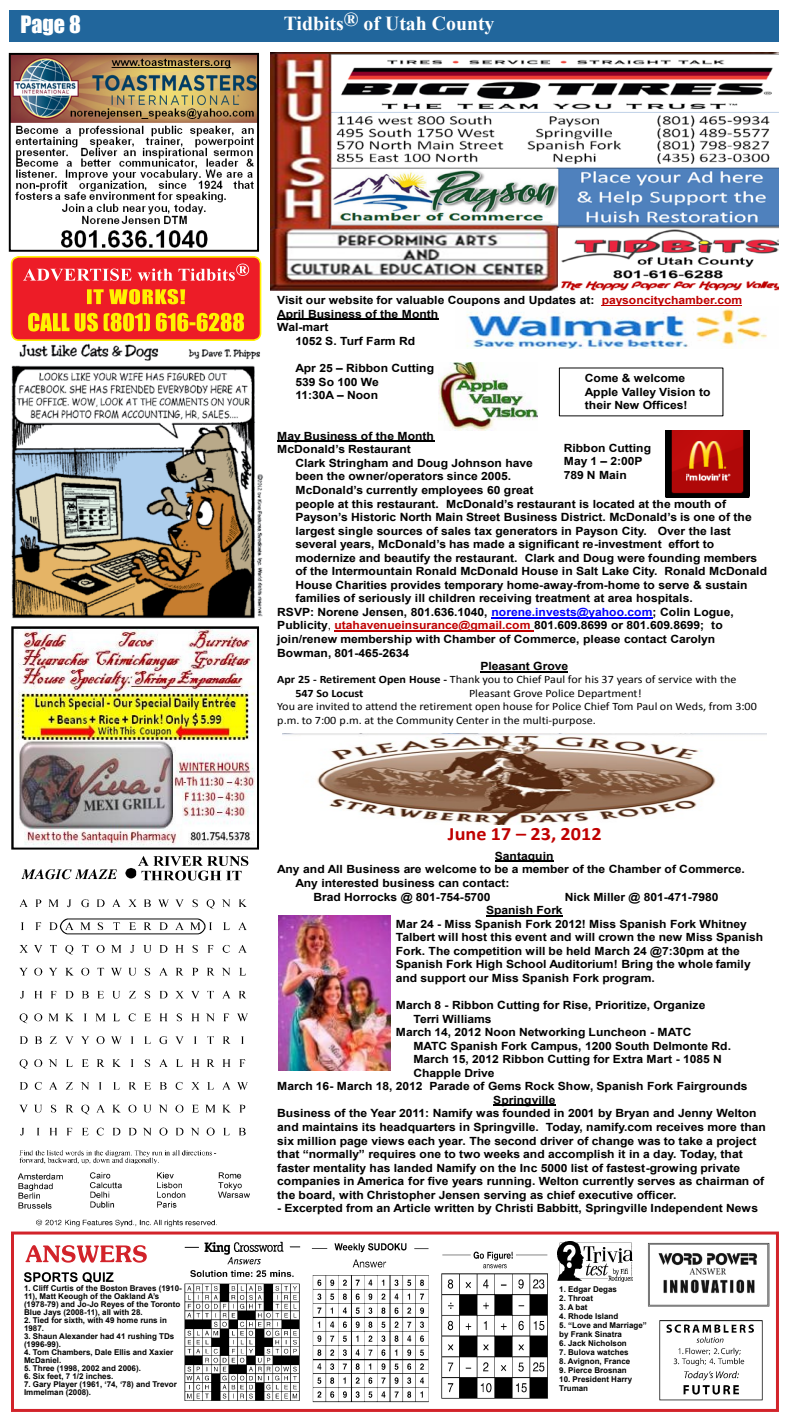
<style>
.page{position:relative;width:790px;height:1422px;background:#fff}
.page>*{position:absolute;margin:0;border:0;box-sizing:border-box;transform-origin:0 0}
.t1{font:22px "Impact";color:#fff}
.t2{font:700 19.8px "Times New Roman";color:#fff}
.t3{font:700 18.8px "Calibri";color:#c00000;scale:1.07 1}
.t4{font:700 11.3px/13.6px "Arial";color:#000;scale:1.07 1}
.t5{font:11.3px/13.6px "Calibri";color:#000;scale:1.07 1}
.t6{font:700 8px/8px "Arial";color:#000}
.s1{color:#c00000}
.s2{color:#00f}
.s3{font-weight:400}
.s4{font-weight:700}
</style>
<div class="page">
<img style="left:11px;top:343px;width:252px;height:276px">
<img style="left:666px;top:430px;width:84px;height:68px">
<img style="left:439px;top:363px;width:99px;height:68px">
<img style="left:283px;top:733px;width:484px;height:92px">
<hr style="left:602px;top:305px;width:140px;height:1px;background:#c00000">
<hr style="left:277px;top:319px;width:161px;height:1px;background:#000">
<hr style="left:277px;top:441px;width:157px;height:1px;background:#000">
<hr style="left:491px;top:617px;width:161px;height:1px;background:#00f">
<hr style="left:334px;top:631px;width:200px;height:1px;background:#c00000">
<hr style="left:480px;top:671px;width:88px;height:1px;background:#000">
<hr style="left:495px;top:861px;width:59px;height:1px;background:#000">
<hr style="left:486px;top:915px;width:77px;height:1px;background:#000">
<hr style="left:493px;top:1105px;width:62px;height:1px;background:#000">
<img style="left:270px;top:53px;width:509px;height:238px">
<img style="left:466px;top:306px;width:301px;height:42px">
<img style="left:278px;top:915px;width:112px;height:156px">
<svg style="left:26px;top:1245px;width:121px;height:18px"></svg>
<div style="left:11px;top:1232px;width:768px;height:180px;border:3px solid #d2232a"></div>
<img style="left:311px;top:1243px;width:118px;height:160px">
<img style="left:184px;top:1241px;width:117px;height:160px">
<svg style="left:24px;top:1272px;width:90px;height:11px"></svg>
<img style="left:557px;top:1241px;width:76px;height:41px">
<img style="left:648px;top:1242px;width:122px;height:64px">
<img style="left:441px;top:1251px;width:107px;height:148px">
<img style="left:659px;top:1320px;width:104px;height:81px">
<div style="left:10px;top:10px;width:769px;height:31px;background:#21669c"></div>
<img style="left:12px;top:855px;width:247px;height:377px">
<img style="left:14px;top:629px;width:241px;height:218px">
<div style="left:11px;top:626px;width:248px;height:224px;border:2px solid #000"></div>
<img style="left:12px;top:56px;width:244px;height:192px">
<div style="left:9px;top:53px;width:250px;height:199px;border:2px solid #000"></div>
<div style="left:12px;top:257px;width:249px;height:83px;background:#ed1c27;border-radius:7px"></div>
<div style="left:11px;top:256px;width:250px;height:85px;border:2px solid #fff200;border-radius:7px"></div>
<svg style="left:23px;top:264px;width:226px;height:17px"></svg>
<svg style="left:87px;top:289px;width:98px;height:15px"></svg>
<svg style="left:28px;top:313px;width:216px;height:19px"></svg>
<h1 class="t1" style="left:20px;top:8px;width:62px">Page 8</h1>
<h2 class="t2" style="left:284px;top:9px;width:212px">Tidbits® of Utah County</h2>
<p class="t4" style="left:277px;top:294px;width:436px">Visit our website for valuable Coupons and Updates at: <span class="s1">paysoncitychamber.com</span></p>
<p class="t4" style="left:277px;top:307px;width:152px">April Business of the Month</p>
<p class="t4" style="left:277px;top:321px;width:49px">Wal-mart</p>
<p class="t4" style="left:295px;top:334px;width:114px">1052 S. Turf Farm Rd</p>
<p class="t4" style="left:295px;top:362px;width:131px">Apr 25 – Ribbon Cutting<br>539 So 100 We<br>11:30A – Noon</p>
<p class="t4" style="left:277px;top:429px;width:148px">May Business of the Month<br>McDonald’s Restaurant</p>
<p class="t4" style="left:295px;top:456px;width:223px">Clark Stringham and Doug Johnson have</p>
<p class="t4" style="left:295px;top:470px;width:203px">been the owner/operators since 2005.</p>
<p class="t4" style="left:295px;top:484px;width:224px">McDonald’s currently employees 60 great</p>
<p class="t4" style="left:295px;top:497px;width:404px">people at this restaurant. McDonald’s restaurant is located at the mouth of</p>
<p class="t4" style="left:295px;top:511px;width:428px">Payson’s Historic North Main Street Business District. McDonald’s is one of the</p>
<p class="t4" style="left:295px;top:524px;width:409px">largest single sources of sales tax generators in Payson City. Over the last</p>
<p class="t4" style="left:295px;top:538px;width:393px">several years, McDonald’s has made a significant re-investment effort to</p>
<p class="t4" style="left:295px;top:551px;width:433px">modernize and beautify the restaurant. Clark and Doug were founding members</p>
<p class="t4" style="left:295px;top:565px;width:442px">of the Intermountain Ronald McDonald House in Salt Lake City. Ronald McDonald</p>
<p class="t4" style="left:295px;top:578px;width:424px">House Charities provides temporary home-away-from-home to serve &amp; sustain</p>
<p class="t4" style="left:295px;top:592px;width:373px">families of seriously ill children receiving treatment at area hospitals.</p>
<p class="t4" style="left:277px;top:606px;width:428px">RSVP: Norene Jensen, 801.636.1040, <span class="s2">norene.invests@yahoo.com</span>; Colin Logue,</p>
<p class="t4" style="left:277px;top:619px;width:418px">Publicity<span class="s3">,</span> <span class="s1">utahavenueinsurance@gmail.com</span> 801.609.8699 or 801.609.8699; to</p>
<p class="t4" style="left:277px;top:633px;width:411px">join/renew membership with Chamber of Commerce, please contact Carolyn</p>
<p class="t4" style="left:277px;top:646px;width:125px">Bowman, 801-465-2634</p>
<p class="t4" style="left:480px;top:660px;width:84px">Pleasant Grove</p>
<p class="t5" style="left:295px;top:672px;width:414px;text-indent:-18px"><span class="s4">Apr 25 - Retirement Open House -</span> Thank you to Chief Paul for his 37 years of service with the<br><span class="s4">547 So Locust</span></p>
<p class="t4" style="left:585px;top:372px;width:119px">Come &amp; welcome<br>Apple Valley Vision to their New Offices!</p>
<p class="t4" style="left:564px;top:441px;width:83px">Ribbon Cutting<br>May 1 – 2:00P<br>789 N Main</p>
<p class="t5" style="left:277px;top:686px;width:450px;text-indent:192px">Pleasant Grove Police Department!<br>You are invited to attend the retirement open house for Police Chief Tom Paul on Weds, from 3:00 p.m. to 7:00 p.m. at the Community Center in the multi-purpose.</p>
<h3 class="t3" style="left:448px;top:822px;width:145px">June 17 – 23, 2012</h3>
<p class="t6" style="left:24px;top:1285px;width:159px">1. Cliff Curtis of the Boston Braves (1910- 11), Matt Keough of the Oakland A’s (1978-79) and Jo-Jo Reyes of the Toronto Blue Jays (2008-11), all with 28.</p>
<p class="t6" style="left:24px;top:1317px;width:145px">2. Tied for sixth, with 49 home runs in<br>1987.</p>
<p class="t6" style="left:24px;top:1333px;width:152px">3. Shaun Alexander had 41 rushing TDs (1996-99).</p>
<p class="t6" style="left:24px;top:1349px;width:151px">4. Tom Chambers, Dale Ellis and Xaxier<br>McDaniel.</p>
<p class="t6" style="left:24px;top:1365px;width:118px">5. Three (1998, 2002 and 2006).</p>
<p class="t6" style="left:24px;top:1373px;width:91px">6. Six feet, 7 1/2 inches.</p>
<p class="t6" style="left:24px;top:1381px;width:154px">7. Gary Player (1961, ‘74, ‘78) and Trevor<br>Immelman (2008).</p>
<p class="t4" style="left:495px;top:850px;width:56px">Santaquin</p>
<p class="t4" style="left:277px;top:863px;width:438px">Any and All Business are welcome to be a member of the Chamber of Commerce.</p>
<p class="t4" style="left:295px;top:877px;width:202px">Any interested business can contact:</p>
<p class="t4" style="left:314px;top:890px;width:167px">Brad Horrocks @ 801-754-5700</p>
<p class="t4" style="left:565px;top:890px;width:145px">Nick Miller @ 801-471-7980</p>
<p class="t4" style="left:396px;top:904px;width:345px;text-indent:90px">Spanish Fork<br>Mar 24 - Miss Spanish Fork 2012! Miss Spanish Fork Whitney Talbert will host this event and will crown the new Miss Spanish Fork. The competition will be held March 24 @7:30pm at the Spanish Fork High School Auditorium! Bring the whole family and support our Miss Spanish Fork program.</p>
<p class="t4" style="left:396px;top:999px;width:291px">March 8 - Ribbon Cutting for Rise, Prioritize, Organize</p>
<p class="t4" style="left:413px;top:1012px;width:75px">Terri Williams</p>
<p class="t4" style="left:396px;top:1026px;width:278px">March 14, 2012 Noon Networking Luncheon - MATC</p>
<p class="t4" style="left:413px;top:1039px;width:298px">MATC Spanish Fork Campus, 1200 South Delmonte Rd.</p>
<p class="t4" style="left:413px;top:1053px;width:290px">March 15, 2012 Ribbon Cutting for Extra Mart - 1085 N</p>
<p class="t4" style="left:413px;top:1066px;width:77px">Chapple Drive</p>
<p class="t4" style="left:277px;top:1080px;width:441px">March 16- March 18, 2012 Parade of Gems Rock Show, Spanish Fork Fairgrounds</p>
<p class="t4" style="left:493px;top:1093px;width:60px">Springville</p>
<p class="t4" style="left:277px;top:1107px;width:450px">Business of the Year 2011: Namify was founded in 2001 by Bryan and Jenny Welton</p>
<p class="t4" style="left:277px;top:1121px;width:458px">and maintains its headquarters in Springville. Today, namify.com receives more than</p>
<p class="t4" style="left:277px;top:1134px;width:449px">six million page views each year. The second driver of change was to take a project</p>
<p class="t4" style="left:277px;top:1148px;width:437px">that “normally” requires one to two weeks and accomplish it in a day. Today, that</p>
<p class="t4" style="left:277px;top:1161px;width:434px">faster mentality has landed Namify on the Inc 5000 list of fastest-growing private</p>
<p class="t4" style="left:277px;top:1175px;width:457px">companies in America for five years running. Welton currently serves as chairman of</p>
<p class="t4" style="left:277px;top:1188px;width:375px">the board, with Christopher Jensen serving as chief executive officer.</p>
<p class="t4" style="left:277px;top:1202px;width:451px">- Excerpted from an Article written by Christi Babbitt, Springville Independent News</p>
<p class="t6" style="left:559px;top:1285px;width:59px">1. Edgar Degas</p>
<p class="t6" style="left:559px;top:1294px;width:35px">2. Throat</p>
<p class="t6" style="left:559px;top:1303px;width:30px">3. A bat</p>
<p class="t6" style="left:559px;top:1312px;width:61px">4. Rhode Island</p>
<p class="t6" style="left:559px;top:1321px;width:89px;line-height:9px">5. “Love and Marriage” by Frank Sinatra</p>
<p class="t6" style="left:559px;top:1339px;width:69px">6. Jack Nicholson</p>
<p class="t6" style="left:559px;top:1348px;width:71px">7. Bulova watches</p>
<p class="t6" style="left:559px;top:1357px;width:72px">8. Avignon, France</p>
<p class="t6" style="left:559px;top:1366px;width:69px">9. Pierce Brosnan</p>
<p class="t6" style="left:559px;top:1375px;width:74px;line-height:9px">10. President Harry<br>Truman</p>
</div>
